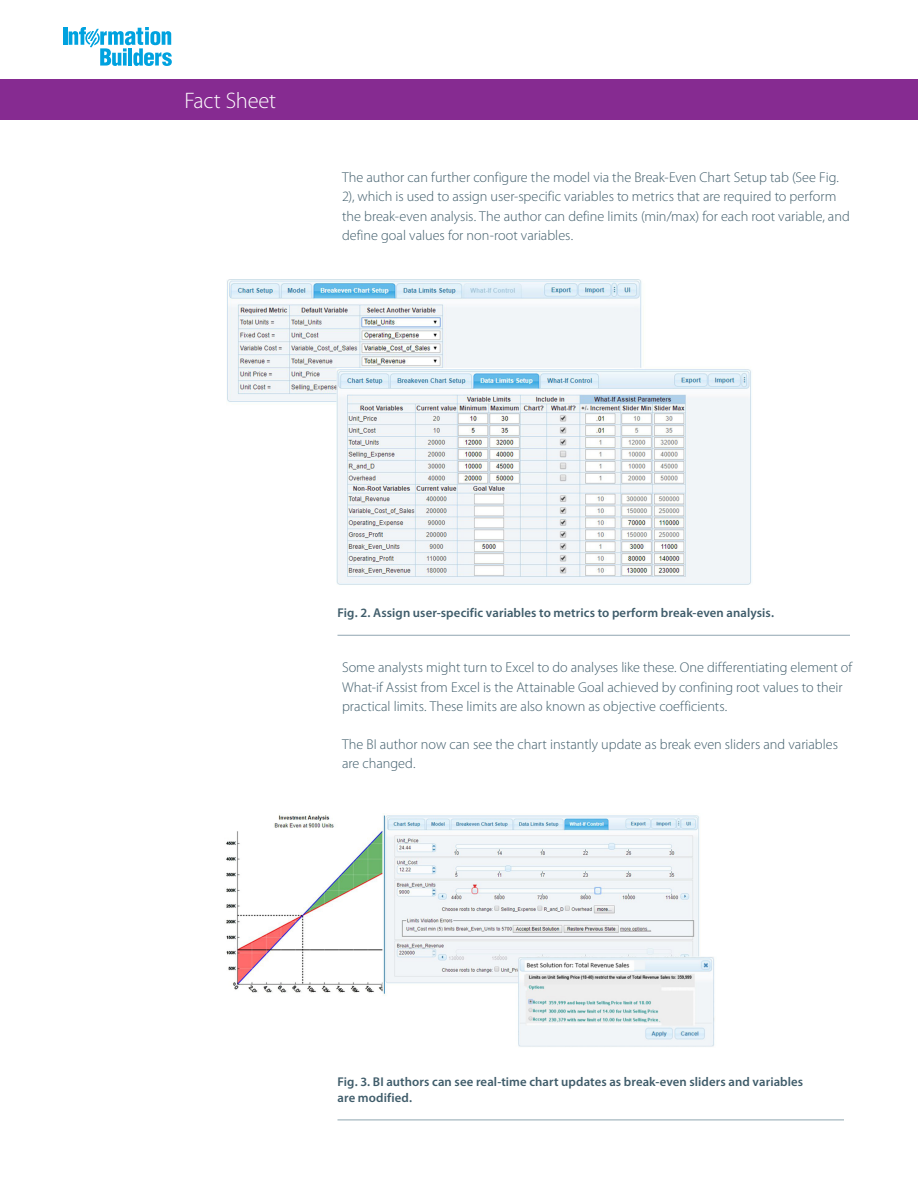
<style>
.page{position:relative;width:918px;height:1188px;background:#fff}
.page>*{position:absolute;margin:0;border:0;box-sizing:border-box;transform-origin:0 0}
.Fact_Sheet_Near_Logo{font:300 22.5px "Myriad Pro";letter-spacing:-.01em;color:#fff}
.Body_text_1p0{font:300 14.25px/19.5px "Myriad Pro";color:#3f5c6a}
.Caption_right{font:600 12.75px/15.8px "Myriad Pro";letter-spacing:.01em;color:#3f5c6a}
</style>
<div class="page">
<img style="left:227px;top:279px;width:524px;height:306px">
<img style="left:226px;top:813px;width:489px;height:234px">
<hr style="left:338px;top:635px;width:580px;height:1px;background:#90a6b1">
<hr style="left:338px;top:1120px;width:580px;height:1px;background:#90a6b1">
<hr style="left:63px;top:27px;width:4px;height:18px;background:#00a2df">
<svg style="left:69px;top:27px;width:103px;height:39px"></svg>
<div style="left:0;top:80px;width:918px;height:40px;background:#862b91"></div>
<div style="left:850px;top:604px;width:68px;height:40px;background:#fff"></div>
<div style="left:844px;top:1076px;width:74px;height:59px;background:#fff"></div>
<p class="Fact_Sheet_Near_Logo" style="left:184px;top:88px;width:93px">Fact Sheet</p>
<p class="Body_text_1p0" style="left:342px;top:167px;width:509px">The author can further configure the model via the Break-Even Chart Setup tab (See Fig.<br>2), which is used to assign user-specific variables to metrics that are required to perform the break-even analysis. The author can define limits (min/max) for each root variable, and define goal values for non-root variables.</p>
<p class="Caption_right" style="left:338px;top:605px;width:438px">Fig. 2. Assign user-specific variables to metrics to perform break-even analysis.</p>
<p class="Body_text_1p0" style="left:342px;top:658px;width:512px">Some analysts might turn to Excel to do analyses like these. One differentiating element of<br>What-if Assist from Excel is the Attainable Goal achieved by confining root values to their practical limits. These limits are also known as objective coefficients.</p>
<p class="Body_text_1p0" style="left:342px;top:734px;width:498px">The BI author now can see the chart instantly update as break even sliders and variables are changed.</p>
<p class="Caption_right" style="left:337px;top:1074px;width:467px">Fig. 3. BI authors can see real-time chart updates as break-even sliders and variables are modified.</p>
</div>
